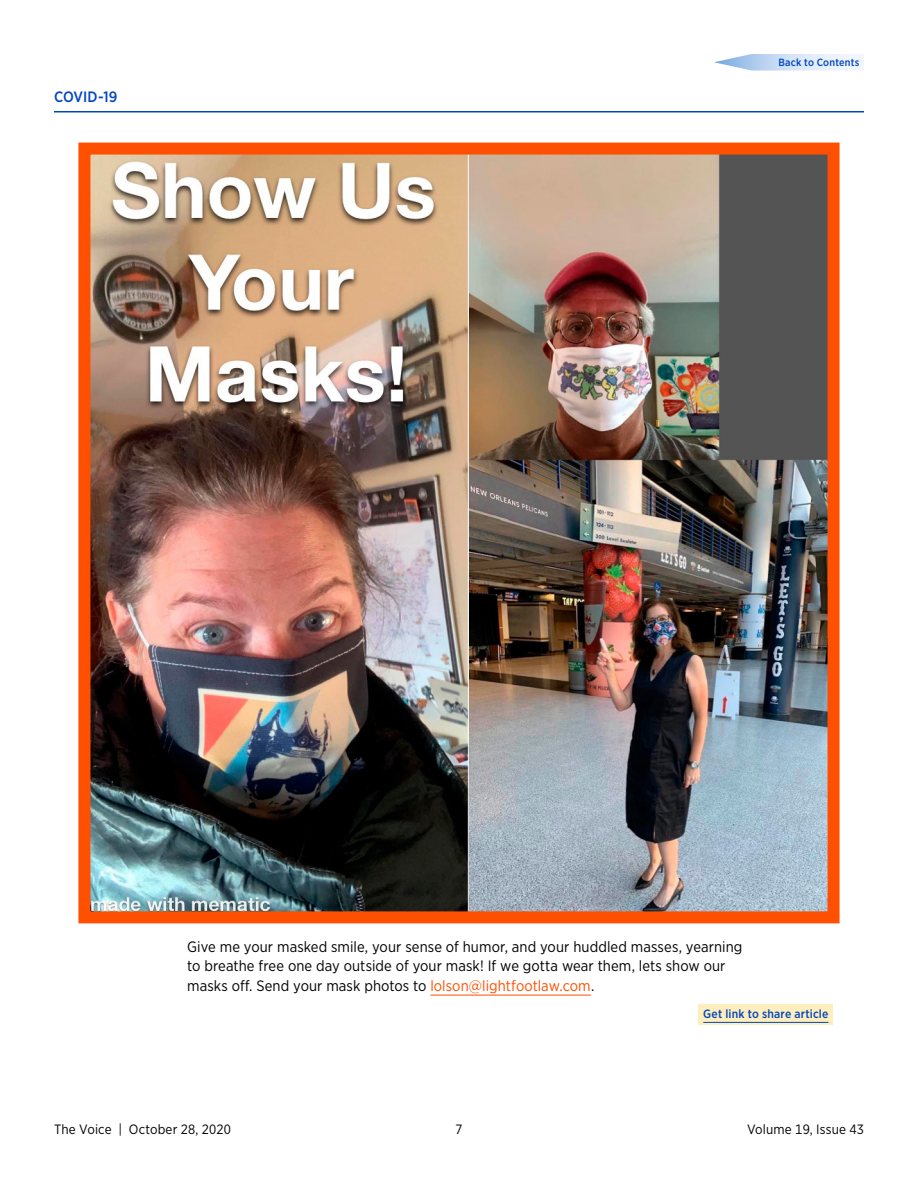
<style>
.page{position:relative;width:918px;height:1188px;background:#fff}
.page>*{position:absolute;margin:0;border:0;box-sizing:border-box;transform-origin:0 0}
.t1{font:15px/19.5px "Gotham Narrow";letter-spacing:.005em;color:#000}
.t2{font:500 15px "Gotham Narrow";letter-spacing:-.005em;color:#0045c0}
.t3{font:13.5px "Gotham Narrow";letter-spacing:.01em;color:#000}
.t4{font:500 12px "Gotham Narrow";letter-spacing:.015em;color:#0045c0}
.t5{font:500 10.5px "Gotham Narrow";letter-spacing:.02em;color:#0045c0}
.s1{color:#ff4f00}
</style>
<div class="page">
<svg style="left:714px;top:54px;width:150px;height:16px"></svg>
<hr style="left:54px;top:111px;width:810px;height:1px;background:#0045c0">
<img style="left:91px;top:156px;width:736px;height:754px">
<div style="left:78px;top:143px;width:762px;height:780px;border:12px solid #ff4f00"></div>
<hr style="left:430px;top:995px;width:161px;height:1px;background:#ff4f00">
<div style="left:698px;top:1004px;width:135px;height:21px;background:#ffeebd"></div>
<hr style="left:703px;top:1022px;width:125px;height:1px;background:#0045c0">
<p class="t2" style="left:54px;top:87px;width:65px">COVID-19</p>
<p class="t5" style="left:778px;top:56px;width:83px">Back to Contents</p>
<p class="t1" style="left:187px;top:936px;width:557px">Give me your masked smile, your sense of humor, and your huddled masses, yearning to breathe free one day outside of your mask! If we gotta wear them, lets show our masks off. Send your mask photos to <span class="s1">lolson@lightfootlaw.com</span>.</p>
<p class="t4" style="left:703px;top:1006px;width:127px">Get link to share article</p>
<p class="t3" style="left:54px;top:1121px;width:178px">The Voice | October 28, 2020</p>
<p class="t3" style="left:456px;top:1121px;width:8px">7</p>
<p class="t3" style="left:747px;top:1121px;width:118px">Volume 19, Issue 43</p>
</div>
